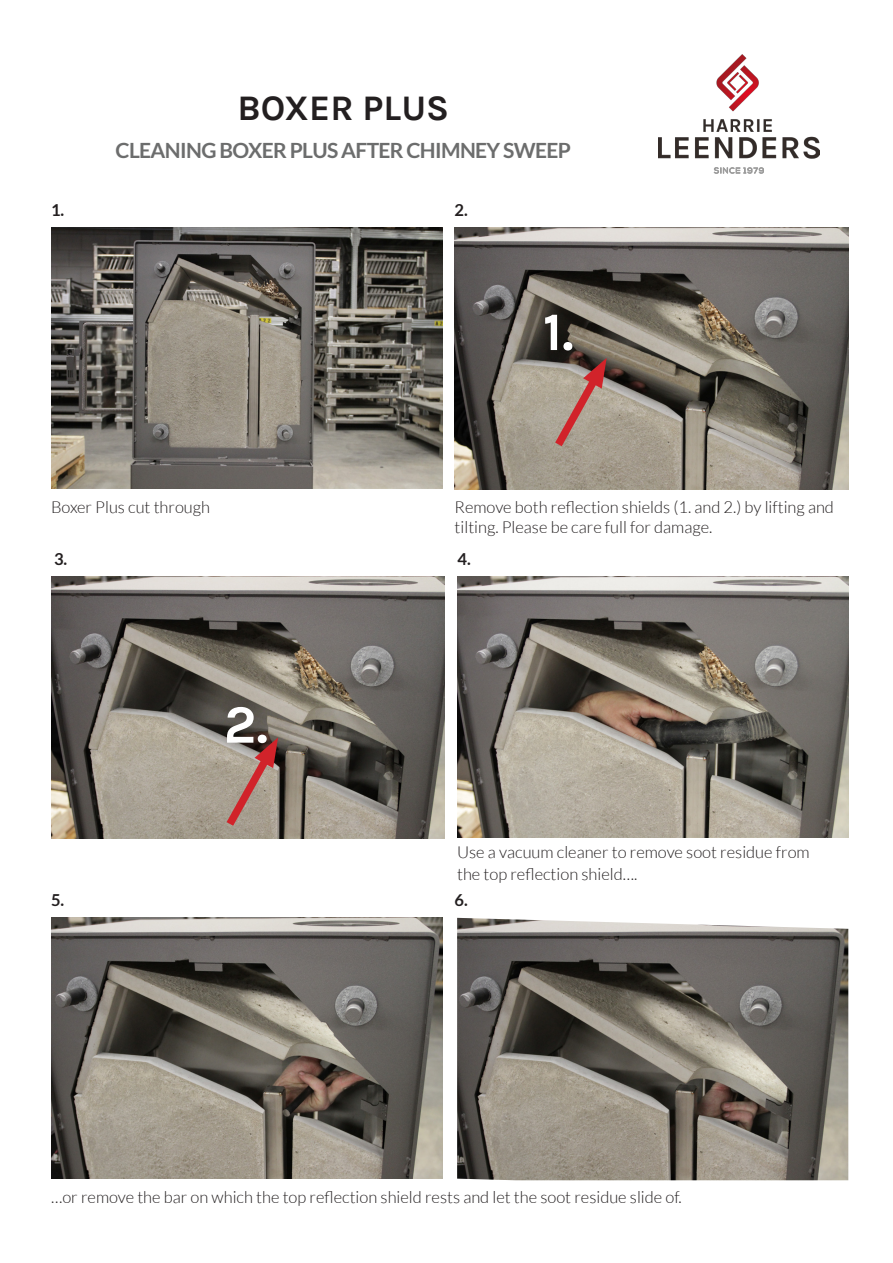
<style>
.page{position:relative;width:893px;height:1263px;background:#fff}
.page>*{position:absolute;margin:0;border:0;box-sizing:border-box;transform-origin:0 0}
.t1{font:700 54px "Karla";color:#fff}
.t2{font:700 36px "Karla";color:#231f20}
.Titel{font:700 21px "Lato";letter-spacing:-.03em;color:#6c6d6d}
.t3{font:300 16.5px/19.8px "Lato";color:#231f20}
.t4{font:700 16.5px "Lato";color:#231f20}
</style>
<div class="page">
<img style="left:455px;top:227px;width:393px;height:263px">
<img style="left:51px;top:576px;width:394px;height:263px">
<img style="left:457px;top:576px;width:391px;height:261px">
<img style="left:51px;top:918px;width:391px;height:261px">
<img style="left:457px;top:918px;width:391px;height:262px">
<img style="left:51px;top:227px;width:391px;height:261px">
<img style="left:659px;top:54px;width:160px;height:120px">
<svg style="left:548px;top:358px;width:61px;height:97px;background:#a8887d"></svg>
<svg style="left:220px;top:737px;width:60px;height:97px;background:#a28278"></svg>
<p class="t2" style="left:238px;top:87px;width:213px">BOXER PLUS</p>
<p class="Titel" style="left:116px;top:139px;width:457px">CLEANING BOXER PLUS AFTER CHIMNEY SWEEP</p>
<p class="t4" style="left:51px;top:201px;width:15px">1.</p>
<p class="t4" style="left:455px;top:201px;width:15px">2.</p>
<p class="t1" style="left:543px;top:301px;width:32px">1.</p>
<p class="t3" style="left:51px;top:497px;width:161px">Boxer Plus cut through</p>
<p class="t3" style="left:455px;top:497px;width:381px">Remove both reflection shields (1. and 2.) by lifting and tilting. Please be care full for damage.</p>
<p class="t4" style="left:54px;top:549px;width:15px">3.</p>
<p class="t4" style="left:458px;top:549px;width:15px">4.</p>
<p class="t1" style="left:224px;top:693px;width:46px">2.</p>
<p class="t3" style="left:457px;top:842px;width:354px">Use a vacuum cleaner to remove soot residue from</p>
<p class="t3" style="left:457px;top:864px;width:182px">the top reflection shield….</p>
<p class="t4" style="left:51px;top:891px;width:15px">5.</p>
<p class="t4" style="left:455px;top:891px;width:15px">6.</p>
<p class="t3" style="left:51px;top:1187px;width:632px">…or remove the bar on which the top reflection shield rests and let the soot residue slide of.</p>
</div>
